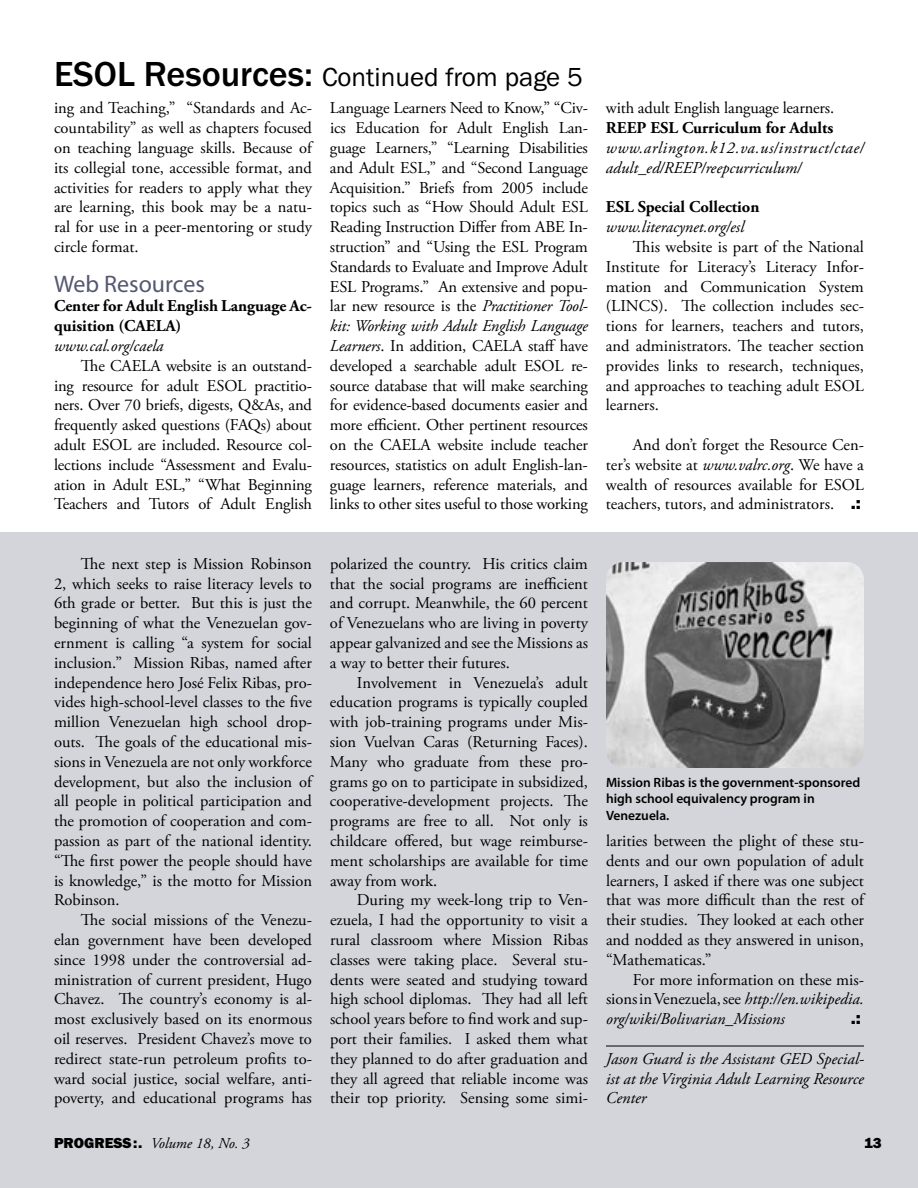
<style>
.page{position:relative;width:918px;height:1188px;background:#fff}
.page>*{position:absolute;margin:0;border:0;box-sizing:border-box;transform-origin:0 0}
.t1{font:27px "FS Franklin Gothic";color:#000}
.t2{font:24px "Myriad Pro";color:#545870}
.t3{font:800 18px "FS Franklin Gothic H";color:#000}
.t4{font:16.5px/19.8px "Adobe Garamond Pro";letter-spacing:-.005em;color:#000;text-align:justify}
.t5{font:italic 16.5px/19.8px "Adobe Garamond Pro";color:#000;text-align:justify}
.t6{font:700 16.5px/19.8px "Adobe Garamond Pro";color:#000}
.t7{font:italic 15px "Adobe Garamond Pro";color:#000}
.t8{font:800 15px "FS Franklin Gothic H";color:#000}
.t9{font:600 13.5px/16.2px "Myriad Pro";color:#000}
.s1{font-weight:700;font-size:36px}
.s2{font-weight:700}
.s3{font-style:italic}
.s4{font-family:"FS Franklin Gothic H";font-weight:800;font-size:18px}
.s5{font-family:"FS Franklin Gothic H";font-weight:800;font-style:normal}
</style>
<div class="page">
<div style="left:0;top:532px;width:918px;height:656px;background:#d4d5db"></div>
<hr style="left:606px;top:1046px;width:258px;height:1px;background:#000">
<img style="left:606px;top:562px;width:258px;height:206px">
<h1 class="t1" style="left:54px;top:62px;width:530px"><span class="s1">ESOL Resources:</span> Continued from page 5</h1>
<p class="t4" style="left:54px;top:99px;width:260px">ing and Teaching,” “Standards and Ac&shy;countability” as well as chapters focused on teaching language skills. Because of its collegial tone, accessible format, and activities for readers to apply what they are learning, this book may be a natu&shy;ral for use in a peer-mentoring or study circle format.</p>
<h2 class="t2" style="left:54px;top:270px;width:152px">Web Resources</h2>
<p class="t6" style="left:54px;top:297px;width:259px">Center for Adult English Language Ac&shy;quisition (CAELA)</p>
<p class="t5" style="left:54px;top:336px;width:111px">www.cal.org/caela</p>
<p class="t4" style="left:54px;top:356px;width:260px;text-indent:27px">The CAELA website is an outstand&shy;ing resource for adult ESOL practitio&shy;ners. Over 70 briefs, digests, Q&amp;As, and frequently asked questions (FAQs) about adult ESOL are included. Resource col&shy;lections include “Assessment and Evalu&shy;ation in Adult ESL,” “What Beginning Teachers and Tutors of Adult English</p>
<p class="t4" style="left:330px;top:99px;width:536px;text-align:left">Language Learners Need to Know,” “Civ- with adult English language learners.<br>ics Education for Adult English Lan- <span class="s2">REEP ESL Curriculum for Adults </span>guage Learners,” “Learning Disabilities <span class="s3">www.arlington.k12.va.us/instruct/ctae/ </span>and Adult ESL,” and “Second Language <span class="s3">adult_ed/REEP/reepcurriculum/ </span>Acquisition.” Briefs from 2005 include<br>topics such as “How Should Adult ESL <span class="s2">ESL Special Collection<br></span>Reading Instruction Differ from ABE In- <span class="s3">www.literacynet.org/esl<br></span>struction” and “Using the ESL Program<br>Standards to Evaluate and Improve Adult Institute for Literacy’s Literacy Infor-ESL Programs.” An extensive and popu- mation and Communication System lar new resource is the <span class="s3">Practitioner Tool-</span> (LINCS). The collection includes sec&shy;<span class="s3">kit: Working with Adult English Language</span> tions for learners, teachers and tutors, <span class="s3">Learners</span>. In addition, CAELA staff have and administrators. The teacher section developed a searchable adult ESOL re- provides links to research, techniques, source database that will make searching and approaches to teaching adult ESOL for evidence-based documents easier and learners.<br>more efficient. Other pertinent resources<br>on the CAELA website include teacher<br>resources, statistics on adult English-lan- ter’s website at <span class="s3">www.valrc.org</span>. We have a guage learners, reference materials, and wealth of resources available for ESOL links to other sites useful to those working teachers, tutors, and administrators. <span class="s4">.:</span></p>
<p class="t4" style="left:633px;top:237px;width:232px">This website is part of the National</p>
<p class="t4" style="left:633px;top:435px;width:232px">And don’t forget the Resource Cen-</p>
<p class="t4" style="left:54px;top:554px;width:260px;text-indent:27px">The next step is Mission Robinson 2, which seeks to raise literacy levels to 6th grade or better. But this is just the beginning of what the Venezuelan gov&shy;ernment is calling “a system for social inclusion.” Mission Ribas, named after independence hero José Felix Ribas, pro&shy;vides high-school-level classes to the five million Venezuelan high school drop&shy;outs. The goals of the educational mis&shy;sions in Venezuela are not only workforce development, but also the inclusion of all people in political participation and the promotion of cooperation and com&shy;passion as part of the national identity. “The first power the people should have is knowledge,” is the motto for Mission Robinson.</p>
<p class="t4" style="left:54px;top:911px;width:260px;text-indent:27px">The social missions of the Venezu&shy;elan government have been developed since 1998 under the controversial ad&shy;ministration of current president, Hugo Chavez. The country’s economy is al&shy;most exclusively based on its enormous oil reserves. President Chavez’s move to redirect state-run petroleum profits to&shy;ward social justice, social welfare, anti&shy;poverty, and educational programs has</p>
<p class="t4" style="left:330px;top:554px;width:260px">polarized the country. His critics claim that the social programs are inefficient and corrupt. Meanwhile, the 60 percent of Venezuelans who are living in poverty appear galvanized and see the Missions as a way to better their futures.</p>
<p class="t4" style="left:330px;top:673px;width:260px;text-indent:27px">Involvement in Venezuela’s adult education programs is typically coupled with job-training programs under Mis&shy;sion Vuelvan Caras (Returning Faces).<br>Many who graduate from these pro&shy;grams go on to participate in subsidized, cooperative-development projects. The programs are free to all. Not only is childcare offered, but wage reimburse&shy;ment scholarships are available for time away from work.</p>
<p class="t4" style="left:330px;top:891px;width:260px;text-indent:27px">During my week-long trip to Ven&shy;ezuela, I had the opportunity to visit a rural classroom where Mission Ribas classes were taking place. Several stu&shy;dents were seated and studying toward high school diplomas. They had all left school years before to find work and sup&shy;port their families. I asked them what they planned to do after graduation and they all agreed that reliable income was their top priority. Sensing some simi-</p>
<p class="t9" style="left:606px;top:775px;width:256px">Mission Ribas is the government-sponsored high school equivalency program in<br>Venezuela.</p>
<p class="t4" style="left:606px;top:831px;width:260px">larities between the plight of these stu&shy;dents and our own population of adult learners, I asked if there was one subject that was more difficult than the rest of their studies. They looked at each other and nodded as they answered in unison, “Mathematicas.”</p>
<p class="t4" style="left:606px;top:970px;width:259px;text-indent:27px">For more information on these mis&shy;sions in Venezuela, see <span class="s3">http://en.wikipedia. org/wiki/Bolivarian_Missions</span></p>
<p class="t3" style="left:851px;top:1008px;width:12px">.:</p>
<p class="t5" style="left:606px;top:1049px;width:260px">Jason Guard is the Assistant GED Special&shy;ist at the Virginia Adult Learning Resource Center</p>
<p class="t7" style="left:54px;top:1134px;width:197px"><span class="s5">PROGRESS:.</span> Volume 18, No. 3</p>
<p class="t8" style="left:864px;top:1134px;width:19px">13</p>
</div>
